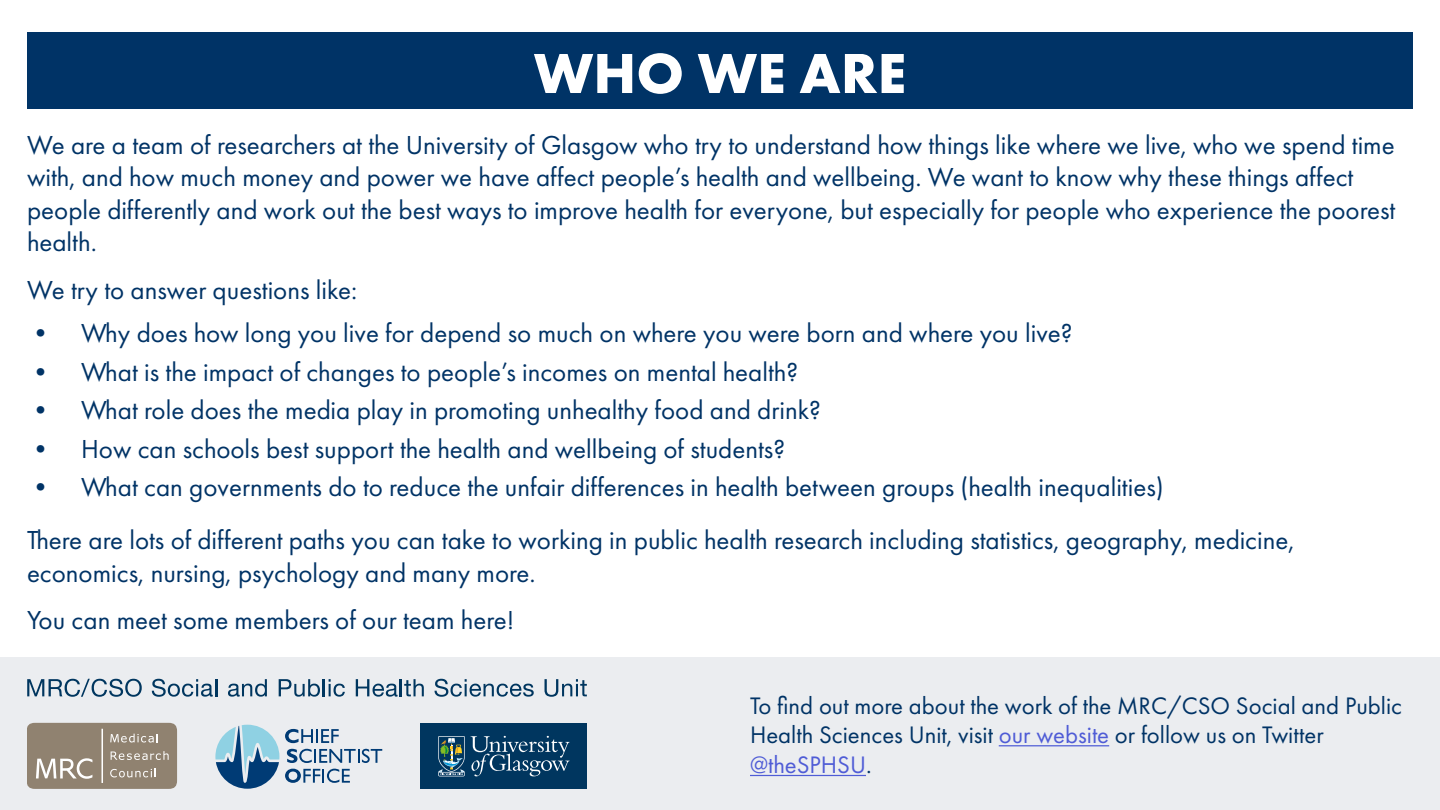
<style>
.page{position:relative;width:1440px;height:810px;background:#fff}
.page>*{position:absolute;margin:0;border:0;box-sizing:border-box;transform-origin:0 0}
.Heading{font:700 58.5px "Futura PT";color:#fff}
.Text{font:27px/32.4px "Futura PT";color:#036}
.Text-2{font:24.75px/29.7px "Futura PT";color:#036}
.s1{color:#4f5cd6}
</style>
<div class="page">
<div style="left:0;top:658px;width:1440px;height:152px;background:#ebedf0"></div>
<div style="left:27px;top:723px;width:150px;height:66px;background:#908270;border-radius:8px"></div>
<svg style="left:36px;top:758px;width:56px;height:21px"></svg>
<svg style="left:101px;top:729px;width:2px;height:54px"></svg>
<svg style="left:110px;top:769px;width:46px;height:8px"></svg>
<svg style="left:111px;top:751px;width:58px;height:9px"></svg>
<svg style="left:110px;top:734px;width:48px;height:9px"></svg>
<div style="left:421px;top:723px;width:166px;height:66px;background:#00365f"></div>
<svg style="left:438px;top:736px;width:27px;height:41px"></svg>
<svg style="left:471px;top:736px;width:99px;height:40px"></svg>
<svg style="left:215px;top:725px;width:64px;height:64px"></svg>
<svg style="left:285px;top:729px;width:54px;height:14px"></svg>
<svg style="left:287px;top:749px;width:95px;height:14px"></svg>
<svg style="left:285px;top:769px;width:65px;height:14px"></svg>
<svg style="left:27px;top:679px;width:115px;height:18px"></svg>
<svg style="left:152px;top:679px;width:65px;height:18px"></svg>
<svg style="left:228px;top:679px;width:39px;height:18px"></svg>
<svg style="left:279px;top:679px;width:66px;height:18px"></svg>
<svg style="left:356px;top:679px;width:68px;height:18px"></svg>
<svg style="left:435px;top:679px;width:99px;height:18px"></svg>
<svg style="left:545px;top:679px;width:42px;height:18px"></svg>
<div style="left:27px;top:32px;width:1386px;height:77px;background:#036"></div>
<hr style="left:999px;top:745px;width:110px;height:1px;background:#4f5cd6">
<hr style="left:750px;top:775px;width:116px;height:1px;background:#4f5cd6">
<h1 class="Heading" style="left:534px;top:36px;width:374px">WHO WE ARE</h1>
<p class="Text" style="left:27px;top:129px;width:1370px">We are a team of researchers at the University of Glasgow who try to understand how things like where we live, who we spend time with, and how much money and power we have affect people’s health and wellbeing. We want to know why these things affect people differently and work out the best ways to improve health for everyone, but especially for people who experience the poorest health.</p>
<p class="Text" style="left:27px;top:273px;width:332px">We try to answer questions like:</p>
<p class="Text" style="left:27px;top:317px;width:1047px">• Why does how long you live for depend so much on where you were born and where you live?</p>
<p class="Text" style="left:27px;top:355px;width:773px">• What is the impact of changes to people’s incomes on mental health?</p>
<p class="Text" style="left:27px;top:394px;width:795px">• What role does the media play in promoting unhealthy food and drink?</p>
<p class="Text" style="left:27px;top:432px;width:760px">• How can schools best support the health and wellbeing of students?</p>
<p class="Text" style="left:27px;top:471px;width:1138px">• What can governments do to reduce the unfair differences in health between groups (health inequalities)</p>
<p class="Text" style="left:27px;top:524px;width:1269px">There are lots of different paths you can take to working in public health research including statistics, geography, medicine, economics, nursing, psychology and many more.</p>
<p class="Text" style="left:27px;top:604px;width:489px">You can meet some members of our team here!</p>
<p class="Text-2" style="left:750px;top:690px;width:654px">To find out more about the work of the MRC/CSO Social and Public<br>Health Sciences Unit, visit <span class="s1">our website</span> or follow us on Twitter <span class="s1">@theSPHSU</span>.</p>
</div>
